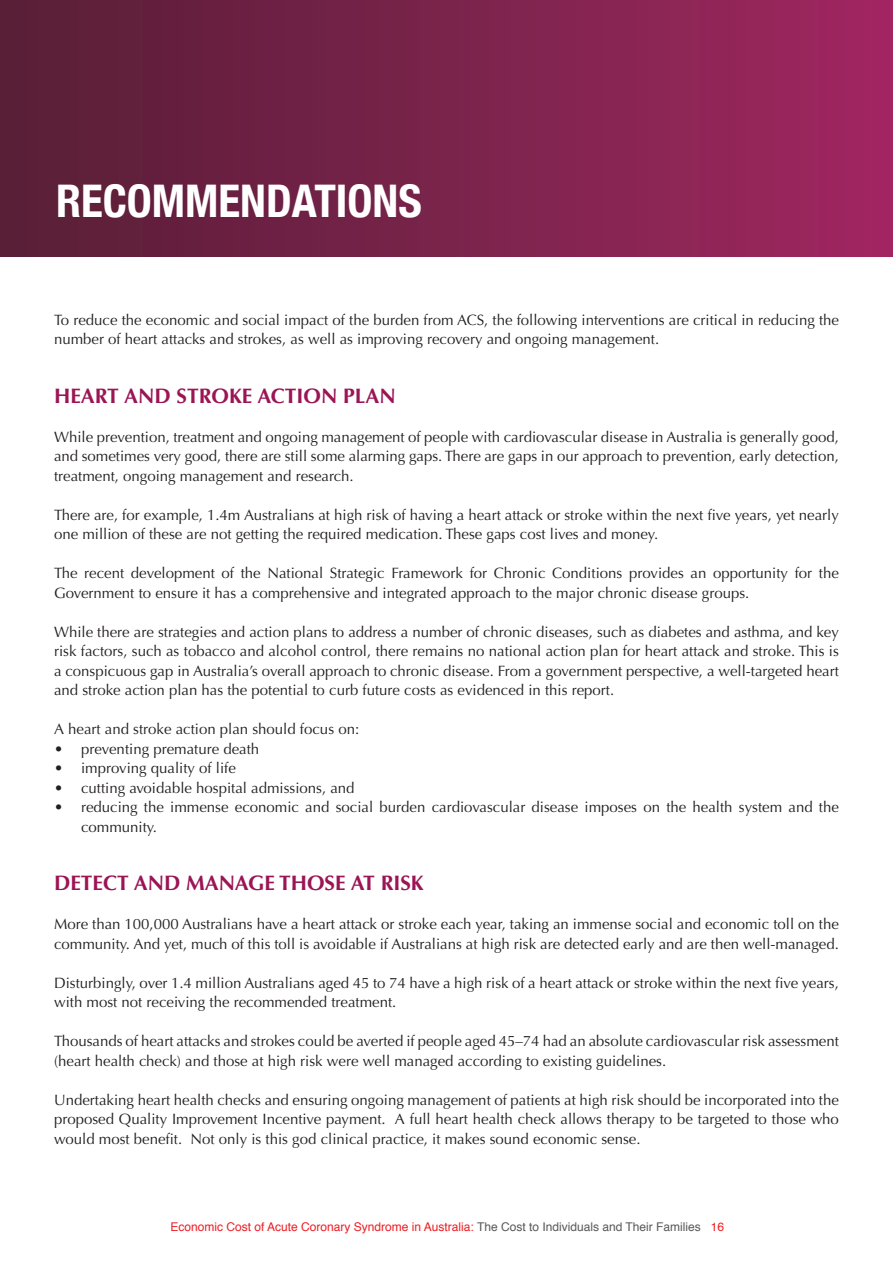
<style>
.page{position:relative;width:893px;height:1263px;background:#fff}
.page>*{position:absolute;margin:0;border:0;box-sizing:border-box;transform-origin:0 0}
.t1{font:700 condensed 45px "Helvetica Neue";color:#fff}
.t2{font:700 21px "Optima";color:#9b1555}
.t3{font:15px/19.5px "Optima";color:#231f20}
.t4{font:12px "Helvetica";color:#ee1d23}
.s1{color:#57585a}
</style>
<div class="page">
<div style="left:0;top:0;width:893px;height:257px;background:linear-gradient(to right,#571f36,#a02761)"></div>
<h1 class="t1" style="left:56px;top:163px;width:367px">RECOMMENDATIONS</h1>
<p class="t3" style="left:54px;top:310px;width:786px">To reduce the economic and social impact of the burden from ACS, the following interventions are critical in reducing the number of heart attacks and strokes, as well as improving recovery and ongoing management.</p>
<h2 class="t2" style="left:54px;top:383px;width:343px">HEART AND STROKE ACTION PLAN</h2>
<p class="t3" style="left:54px;top:427px;width:786px;text-align:justify">While prevention, treatment and ongoing management of people with cardiovascular disease in Australia is generally good, and sometimes very good, there are still some alarming gaps. There are gaps in our approach to prevention, early detection, treatment, ongoing management and research.</p>
<p class="t3" style="left:54px;top:505px;width:786px">There are, for example, 1.4m Australians at high risk of having a heart attack or stroke within the next five years, yet nearly one million of these are not getting the required medication. These gaps cost lives and money.</p>
<p class="t3" style="left:54px;top:564px;width:786px">The recent development of the National Strategic Framework for Chronic Conditions provides an opportunity for the<br>Government to ensure it has a comprehensive and integrated approach to the major chronic disease groups.</p>
<p class="t3" style="left:54px;top:622px;width:786px;text-align:justify">While there are strategies and action plans to address a number of chronic diseases, such as diabetes and asthma, and key risk factors, such as tobacco and alcohol control, there remains no national action plan for heart attack and stroke. This is a conspicuous gap in Australia’s overall approach to chronic disease. From a government perspective, a well-targeted heart and stroke action plan has the potential to curb future costs as evidenced in this report.</p>
<p class="t3" style="left:54px;top:720px;width:307px">A heart and stroke action plan should focus on:</p>
<p class="t3" style="left:54px;top:739px;width:207px">• preventing premature death</p>
<p class="t3" style="left:54px;top:759px;width:183px">• improving quality of life</p>
<p class="t3" style="left:54px;top:778px;width:302px">• cutting avoidable hospital admissions, and</p>
<p class="t3" style="left:81px;top:798px;width:759px;text-indent:-27px">• reducing the immense economic and social burden cardiovascular disease imposes on the health system and the community.</p>
<h2 class="t2" style="left:54px;top:871px;width:371px">DETECT AND MANAGE THOSE AT RISK</h2>
<p class="t3" style="left:54px;top:915px;width:786px">More than 100,000 Australians have a heart attack or stroke each year, taking an immense social and economic toll on the community. And yet, much of this toll is avoidable if Australians at high risk are detected early and are then well-managed.</p>
<p class="t3" style="left:54px;top:973px;width:786px">Disturbingly, over 1.4 million Australians aged 45 to 74 have a high risk of a heart attack or stroke within the next five years, with most not receiving the recommended treatment.</p>
<p class="t3" style="left:54px;top:1032px;width:786px">Thousands of heart attacks and strokes could be averted if people aged 45–74 had an absolute cardiovascular risk assessment (heart health check) and those at high risk were well managed according to existing guidelines.</p>
<p class="t3" style="left:54px;top:1090px;width:786px;text-align:justify">Undertaking heart health checks and ensuring ongoing management of patients at high risk should be incorporated into the proposed Quality Improvement Incentive payment. A full heart health check allows therapy to be targeted to those who would most benefit. Not only is this god clinical practice, it makes sound economic sense.</p>
<p class="t4" style="left:170px;top:1217px;width:555px">Economic Cost of Acute Coronary Syndrome in Australia: <span class="s1">The Cost to Individuals and Their Families</span> 16</p>
</div>
